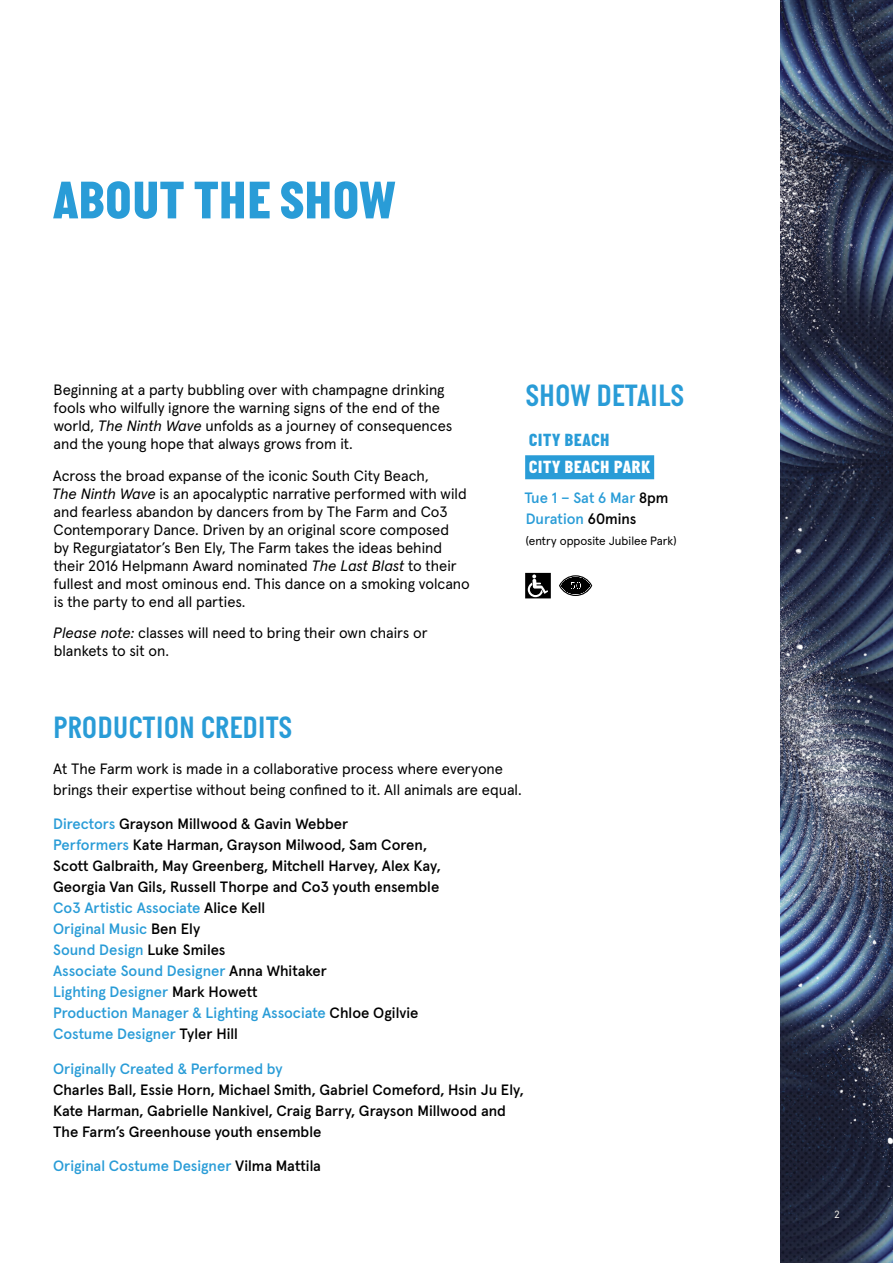
<style>
.page{position:relative;width:893px;height:1263px;background:#fff}
.page>*{position:absolute;margin:0;border:0;box-sizing:border-box;transform-origin:0 0}
.t1{font:800 54px "Italian Plate No 2";color:#299cd7}
.t2{font:600 31.5px "Italian Plate No 2";color:#299cd7}
.t3{font:800 18px "Italian Plate No 2";letter-spacing:.03em;color:#fff}
.t4{font:800 18px "Italian Plate No 2";letter-spacing:.03em;color:#299cd7}
.t5{font:15px/18px "Apercu";color:#000}
.t6{font:500 15px/21px "Apercu";color:#000}
.t7{font:500 15px/21px "Apercu";color:#299cd7}
.t8{font:12px "Apercu";color:#000}
.t9{font:10.5px "Apercu";color:#fff}
.s1{font-style:italic}
.s2{color:#000}
.s3{color:#299cd7}
</style>
<div class="page">
<img style="left:781px;top:0;width:112px;height:1263px">
<div style="left:525px;top:455px;width:129px;height:24px;background:#299cd7"></div>
<svg style="left:525px;top:573px;width:26px;height:25px"></svg>
<svg style="left:559px;top:575px;width:33px;height:21px"></svg>
<h1 class="t1" style="left:53px;top:171px;width:344px">ABOUT THE SHOW</h1>
<p class="t5" style="left:54px;top:380px;width:400px">Beginning at a party bubbling over with champagne drinking fools who wilfully ignore the warning signs of the end of the world, <span class="s1">The Ninth Wave</span> unfolds as a journey of consequences and the young hope that always grows from it.</p>
<p class="t5" style="left:52px;top:465px;width:419px">Across the broad expanse of the iconic South City Beach,<br><span class="s1">The Ninth Wave</span> is an apocalyptic narrative performed with wild and fearless abandon by dancers from by The Farm and Co3<br>Contemporary Dance. Driven by an original score composed<br>by Regurgiatator’s Ben Ely, The Farm takes the ideas behind their 2016 Helpmann Award nominated <span class="s1">The Last Blast</span> to their fullest and most ominous end. This dance on a smoking volcano is the party to end all parties.</p>
<p class="t5" style="left:53px;top:623px;width:376px"><span class="s1">Please note:</span> classes will need to bring their own chairs or blankets to sit on.</p>
<h2 class="t2" style="left:526px;top:378px;width:160px">SHOW DETAILS</h2>
<p class="t4" style="left:529px;top:430px;width:82px">CITY BEACH</p>
<p class="t3" style="left:529px;top:457px;width:122px">CITY BEACH PARK</p>
<p class="t7" style="left:524px;top:486px;width:146px">Tue 1 – Sat 6 Mar <span class="s2">8pm<br></span>Duration <span class="s2">60mins</span></p>
<p class="t8" style="left:526px;top:532px;width:152px">(entry opposite Jubilee Park)</p>
<h2 class="t2" style="left:53px;top:710px;width:241px">PRODUCTION CREDITS</h2>
<p class="t5" style="left:53px;top:756px;width:470px;line-height:21px">At The Farm work is made in a collaborative process where everyone brings their expertise without being confined to it. All animals are equal.</p>
<p class="t6" style="left:53px;top:812px;width:389px"><span class="s3">Directors</span> Grayson Millwood &amp; Gavin Webber<br><span class="s3">Performers</span> Kate Harman, Grayson Milwood, Sam Coren, Scott Galbraith, May Greenberg, Mitchell Harvey, Alex Kay, Georgia Van Gils, Russell Thorpe and Co3 youth ensemble <span class="s3">Co3 Artistic Associate</span> Alice Kell<br><span class="s3">Original Music</span> Ben Ely<br><span class="s3">Sound Design</span> Luke Smiles<br><span class="s3">Associate Sound Designer</span> Anna Whitaker<br><span class="s3">Lighting Designer</span> Mark Howett<br><span class="s3">Production Manager &amp; Lighting Associate</span> Chloe Ogilvie <span class="s3">Costume Designer</span> Tyler Hill</p>
<p class="t7" style="left:53px;top:1057px;width:231px">Originally Created &amp; Performed by</p>
<p class="t6" style="left:53px;top:1078px;width:472px">Charles Ball, Essie Horn, Michael Smith, Gabriel Comeford, Hsin Ju Ely,<br>Kate Harman, Gabrielle Nankivel, Craig Barry, Grayson Millwood and<br>The Farm’s Greenhouse youth ensemble</p>
<p class="t7" style="left:53px;top:1154px;width:269px">Original Costume Designer <span class="s2">Vilma Mattila</span></p>
<p class="t9" style="left:835px;top:1206px;width:7px">2</p>
</div>
